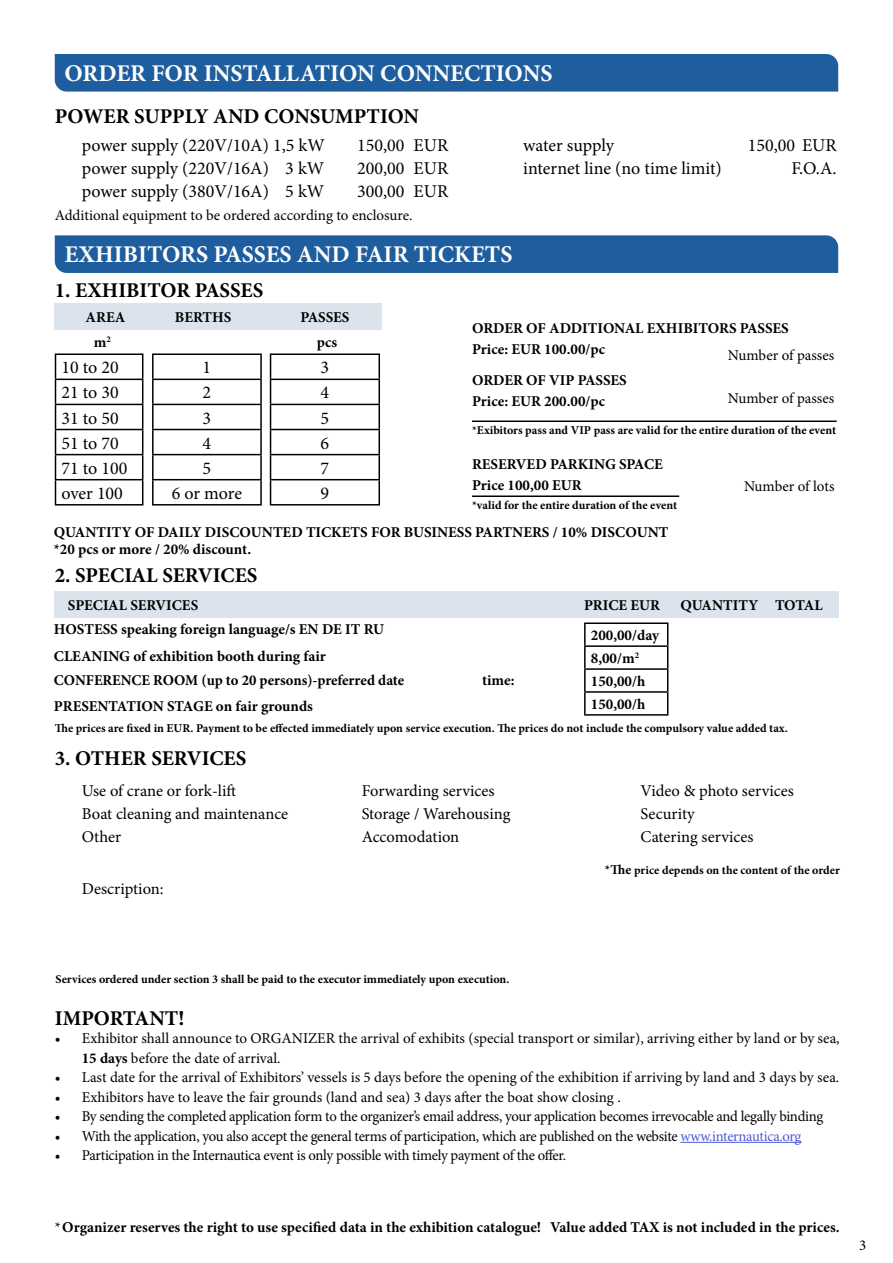
<style>
.page{position:relative;width:893px;height:1263px;background:#fff}
.page>*{position:absolute;margin:0;border:0;box-sizing:border-box;transform-origin:0 0}
.t1{font:700 24px "Minion Pro";color:#fff}
.t2{font:700 21px "Minion Pro";color:#000}
.t3{font:18px/25px "Minion Pro";color:#000}
.t4{font:16.5px "Minion Pro";color:#000}
.t5{font:15px/19.5px "Minion Pro";letter-spacing:-.01em;color:#000}
.t6{font:700 15px/21px "Minion Pro";color:#000}
.t7{font:700 12px "Minion Pro";color:#000}
.s1{font-size:13.5px}
.s2{font-weight:700}
.s3{color:#4f5cd6}
.s4{font-weight:400}
</style>
<div class="page">
<div style="left:55px;top:54px;width:783px;height:38px;background:#1f5e9e"></div>
<div style="left:55px;top:235px;width:783px;height:38px;background:#1f5e9e"></div>
<div style="left:54px;top:303px;width:327px;height:27px;background:#dbe4ec"></div>
<div style="left:54px;top:591px;width:785px;height:27px;background:#dbe4ec"></div>
<hr style="left:55px;top:353px;width:88px;height:2px;background:#000">
<hr style="left:55px;top:379px;width:88px;height:1px;background:#000">
<hr style="left:55px;top:404px;width:88px;height:1px;background:#000">
<hr style="left:55px;top:429px;width:88px;height:1px;background:#000">
<hr style="left:55px;top:454px;width:88px;height:1px;background:#000">
<hr style="left:55px;top:479px;width:88px;height:1px;background:#000">
<svg style="left:55px;top:355px;width:1px;height:149px"></svg>
<svg style="left:142px;top:355px;width:1px;height:149px"></svg>
<hr style="left:55px;top:504px;width:88px;height:1px;background:#000">
<hr style="left:584px;top:622px;width:84px;height:2px;background:#000">
<hr style="left:584px;top:624px;width:2px;height:21px;background:#000">
<hr style="left:584px;top:645px;width:84px;height:2px;background:#000">
<hr style="left:584px;top:647px;width:2px;height:21px;background:#000">
<hr style="left:584px;top:668px;width:84px;height:2px;background:#000">
<hr style="left:584px;top:670px;width:2px;height:21px;background:#000">
<hr style="left:584px;top:691px;width:84px;height:2px;background:#000">
<hr style="left:584px;top:693px;width:2px;height:21px;background:#000">
<svg style="left:667px;top:624px;width:1px;height:90px"></svg>
<hr style="left:584px;top:714px;width:84px;height:2px;background:#000">
<hr style="left:152px;top:353px;width:110px;height:2px;background:#000">
<hr style="left:152px;top:355px;width:2px;height:24px;background:#000">
<hr style="left:260px;top:355px;width:2px;height:24px;background:#000">
<hr style="left:152px;top:379px;width:110px;height:1px;background:#000">
<hr style="left:152px;top:380px;width:2px;height:24px;background:#000">
<hr style="left:260px;top:380px;width:2px;height:24px;background:#000">
<hr style="left:152px;top:404px;width:110px;height:1px;background:#000">
<hr style="left:152px;top:405px;width:2px;height:24px;background:#000">
<hr style="left:260px;top:405px;width:2px;height:24px;background:#000">
<hr style="left:152px;top:429px;width:110px;height:1px;background:#000">
<hr style="left:152px;top:430px;width:2px;height:24px;background:#000">
<hr style="left:260px;top:430px;width:2px;height:24px;background:#000">
<hr style="left:152px;top:454px;width:110px;height:1px;background:#000">
<hr style="left:152px;top:455px;width:2px;height:24px;background:#000">
<hr style="left:260px;top:455px;width:2px;height:24px;background:#000">
<hr style="left:152px;top:479px;width:110px;height:1px;background:#000">
<hr style="left:152px;top:480px;width:2px;height:24px;background:#000">
<hr style="left:260px;top:480px;width:2px;height:24px;background:#000">
<hr style="left:152px;top:504px;width:110px;height:1px;background:#000">
<hr style="left:270px;top:353px;width:110px;height:2px;background:#000">
<hr style="left:378px;top:355px;width:2px;height:24px;background:#000">
<hr style="left:270px;top:379px;width:110px;height:1px;background:#000">
<hr style="left:378px;top:380px;width:2px;height:24px;background:#000">
<hr style="left:270px;top:404px;width:110px;height:1px;background:#000">
<hr style="left:378px;top:405px;width:2px;height:24px;background:#000">
<hr style="left:270px;top:429px;width:110px;height:1px;background:#000">
<hr style="left:378px;top:430px;width:2px;height:24px;background:#000">
<hr style="left:270px;top:454px;width:110px;height:1px;background:#000">
<hr style="left:378px;top:455px;width:2px;height:24px;background:#000">
<hr style="left:270px;top:479px;width:110px;height:1px;background:#000">
<svg style="left:270px;top:355px;width:1px;height:149px"></svg>
<hr style="left:378px;top:480px;width:2px;height:24px;background:#000">
<hr style="left:270px;top:504px;width:110px;height:1px;background:#000">
<hr style="left:680px;top:1142px;width:121px;height:1px;background:#4f5cd6">
<hr style="left:472px;top:420px;width:365px;height:2px;background:#000">
<hr style="left:472px;top:495px;width:207px;height:2px;background:#000">
<h1 class="t1" style="left:65px;top:56px;width:490px">ORDER FOR INSTALLATION CONNECTIONS</h1>
<h2 class="t2" style="left:55px;top:102px;width:366px">POWER SUPPLY AND CONSUMPTION</h2>
<p class="t3" style="left:82px;top:132px;width:244px">power supply (220V/10A) 1,5 kW</p>
<p class="t3" style="left:523px;top:132px;width:92px">water supply</p>
<p class="t3" style="left:357px;top:132px;width:93px">150,00 EUR</p>
<p class="t3" style="left:748px;top:132px;width:90px">150,00 EUR</p>
<p class="t3" style="left:414px;top:157px;width:36px;line-height:22.6px">EUR<br>EUR</p>
<p class="t3" style="left:82px;top:156px;width:244px">power supply (220V/16A) 3 kW</p>
<p class="t3" style="left:523px;top:156px;width:200px">internet line (no time limit)</p>
<p class="t3" style="left:82px;top:179px;width:244px">power supply (380V/16A) 5 kW</p>
<p class="t5" style="left:55px;top:206px;width:359px">Additional equipment to be ordered according to enclosure.</p>
<p class="t3" style="left:357px;top:156px;width:49px">200,00</p>
<p class="t3" style="left:792px;top:156px;width:47px">F.O.A.</p>
<p class="t3" style="left:357px;top:179px;width:49px">300,00</p>
<h1 class="t1" style="left:65px;top:237px;width:450px">EXHIBITORS PASSES AND FAIR TICKETS</h1>
<h2 class="t2" style="left:55px;top:276px;width:210px">1. EXHIBITOR PASSES</h2>
<p class="t6" style="left:86px;top:304px;width:41px;line-height:25.2px;text-align:center">AREA m<sup>2</sup></p>
<p class="t6" style="left:175px;top:307px;width:58px">BERTHS</p>
<p class="t6" style="left:300px;top:307px;width:50px">PASSES</p>
<p class="t6" style="left:317px;top:332px;width:22px">pcs</p>
<p class="t3" style="left:62px;top:355px;width:67px">10 to 20<br>21 to 30<br>31 to 50<br>51 to 70<br>71 to 100 over 100</p>
<p class="t3" style="left:172px;top:355px;width:72px;text-align:center">1<br>2<br>3<br>4<br>5<br>6 or more</p>
<p class="t3" style="left:321px;top:355px;width:10px;text-align:justify">3<br>4<br>5<br>6<br>7<br>9</p>
<p class="t6" style="left:472px;top:318px;width:318px">ORDER OF ADDITIONAL EXHIBITORS PASSES<br>Price: EUR 100.00/pc</p>
<p class="t5" style="left:728px;top:345px;width:108px">Number of passes</p>
<p class="t5" style="left:728px;top:389px;width:108px">Number of passes</p>
<p class="t6" style="left:472px;top:370px;width:156px">ORDER OF VIP PASSES<br>Price: EUR 200.00/pc</p>
<p class="t7" style="left:472px;top:422px;width:366px">*Exibitors pass and VIP pass are valid for the entire duration of the event</p>
<p class="t6" style="left:472px;top:453px;width:192px">RESERVED PARKING SPACE<br>Price 100,00 EUR</p>
<p class="t7" style="left:472px;top:497px;width:207px">*valid for the entire duration of the event</p>
<p class="t5" style="left:744px;top:477px;width:92px">Number of lots</p>
<p class="t6" style="left:54px;top:521px;width:616px">QUANTITY OF DAILY DISCOUNTED TICKETS FOR BUSINESS PARTNERS / 10% DISCOUNT</p>
<p class="t6" style="left:54px;top:539px;width:199px">*20 pcs or more / 20% discount.</p>
<h2 class="t2" style="left:55px;top:561px;width:204px">2. SPECIAL SERVICES</h2>
<p class="t6" style="left:68px;top:594px;width:132px">SPECIAL SERVICES</p>
<p class="t6" style="left:584px;top:594px;width:77px">PRICE EUR</p>
<p class="t6" style="left:680px;top:594px;width:144px">QUANTITY TOTAL</p>
<p class="t6" style="left:54px;top:616px;width:332px;line-height:26.5px">HOSTESS speaking foreign language/s EN DE IT RU<br>CLEANING of exhibition booth during fair</p>
<p class="t6" style="left:54px;top:669px;width:352px">CONFERENCE ROOM (up to 20 persons)-preferred date</p>
<p class="t6" style="left:482px;top:669px;width:34px">time:</p>
<p class="t6" style="left:54px;top:695px;width:261px">PRESENTATION STAGE on fair grounds</p>
<p class="t6" style="left:591px;top:624px;width:70px;line-height:23px">200,00/day<br>8,00/m<sup>2<br></sup>150,00/h<br>150,00/h</p>
<p class="t7" style="left:55px;top:719px;width:734px">The prices are fixed in EUR. Payment to be effected immediately upon service execution. The prices do not include the compulsory value added tax.</p>
<h2 class="t2" style="left:55px;top:743px;width:193px">3. OTHER SERVICES</h2>
<p class="t4" style="left:82px;top:779px;width:156px">Use of crane or fork-lift</p>
<p class="t4" style="left:82px;top:803px;width:208px">Boat cleaning and maintenance</p>
<p class="t4" style="left:82px;top:825px;width:41px">Other</p>
<p class="t4" style="left:82px;top:878px;width:83px">Description:</p>
<p class="t4" style="left:362px;top:779px;width:134px">Forwarding services</p>
<p class="t4" style="left:641px;top:779px;width:155px">Video &amp; photo services</p>
<p class="t4" style="left:362px;top:803px;width:150px">Storage / Warehousing</p>
<p class="t4" style="left:362px;top:825px;width:99px">Accomodation</p>
<p class="t4" style="left:641px;top:803px;width:56px">Security</p>
<p class="t4" style="left:641px;top:825px;width:114px">Catering services</p>
<p class="t7" style="left:605px;top:862px;width:236px"><span class="s1">*The</span> price depends on the content of the order</p>
<p class="t7" style="left:56px;top:971px;width:455px">Services ordered under section 3 shall be paid to the executor immediately upon execution.</p>
<h2 class="t2" style="left:55px;top:1003px;width:131px">IMPORTANT!</h2>
<p class="t5" style="left:82px;top:1029px;width:759px;text-indent:-27px">• Exhibitor shall announce to ORGANIZER the arrival of exhibits (special transport or similar), arriving either by land or by sea,<br><span class="s2">15 days</span> before the date of arrival.</p>
<p class="t5" style="left:55px;top:1068px;width:786px">• Last date for the arrival of Exhibitors’ vessels is 5 days before the opening of the exhibition if arriving by land and 3 days by sea.</p>
<p class="t5" style="left:55px;top:1087px;width:568px">• Exhibitors have to leave the fair grounds (land and sea) 3 days after the boat show closing .</p>
<p class="t5" style="left:55px;top:1107px;width:770px">• By sending the completed application form to the organizer’s email address, your application becomes irrevocable and legally binding</p>
<p class="t5" style="left:55px;top:1126px;width:748px">• With the application, you also accept the general terms of participation, which are published on the website <span class="s3">www.internautica.org</span></p>
<p class="t5" style="left:55px;top:1146px;width:513px">• Participation in the Internautica event is only possible with timely payment of the offer.</p>
<p class="t6" style="left:55px;top:1216px;width:488px"><span class="s4">*</span>Organizer reserves the right to use specified data in the exhibition catalogue!</p>
<p class="t6" style="left:550px;top:1216px;width:291px">Value added TAX is not included in the prices.</p>
<p class="t5" style="left:859px;top:1235px;width:9px">3</p>
</div>
